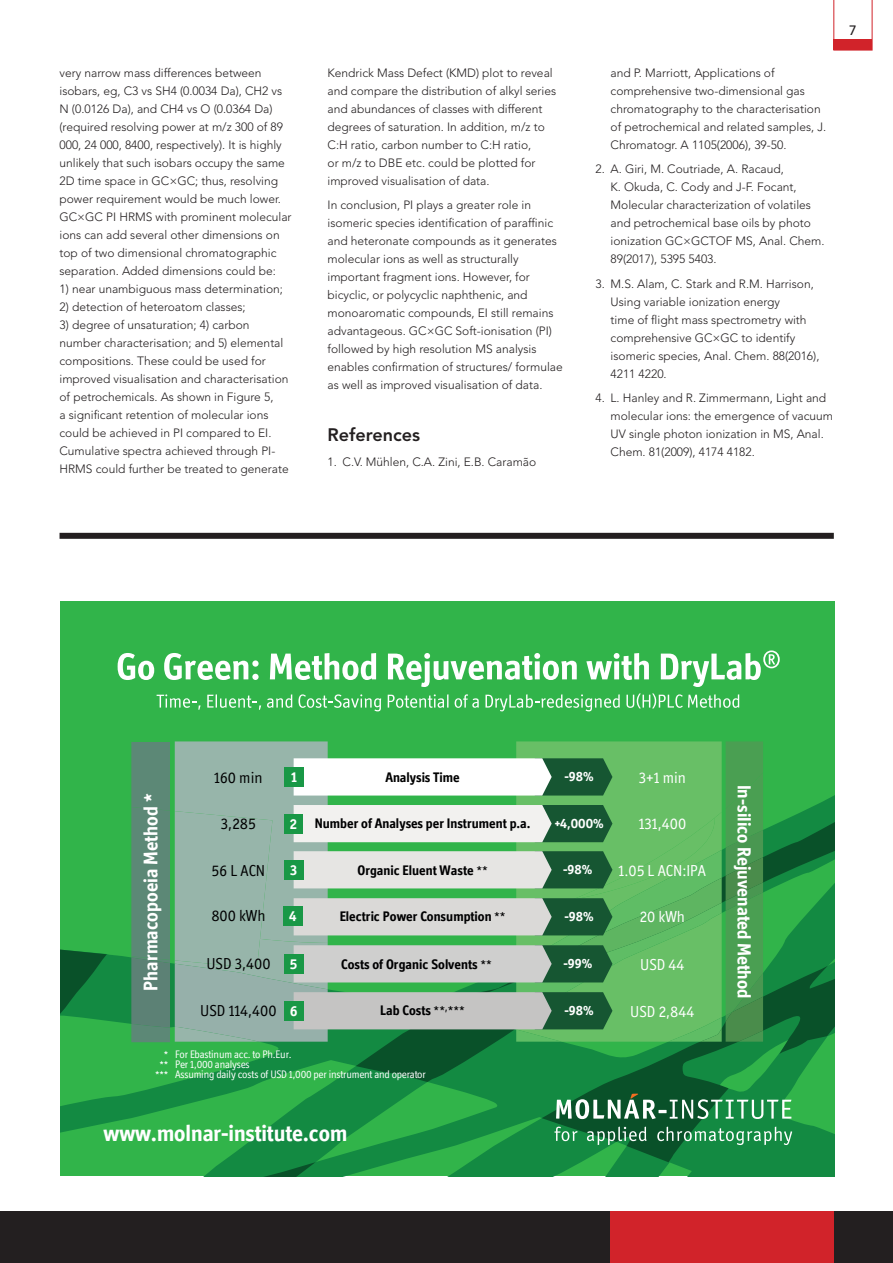
<style>
.page{position:relative;width:893px;height:1263px;background:#fff}
.page>*{position:absolute;margin:0;border:0;box-sizing:border-box;transform-origin:0 0}
.t1{font:700 23.4px "Officina Display ITC Std";letter-spacing:-.005em;color:#fff}
.t2{font:700 19.95px "Officina Display ITC Std";color:#fff}
.t3{font:700 18.9px "Officina Display ITC Std";color:#fff}
.t4{font:800 18px "Avenir";color:#231f20}
.t5{font:15.9px "Officina Display ITC Std";color:#fff}
.t6{font:15.9px "Officina Display ITC Std";color:#000001}
.t7{font:700 15px "Officina Display ITC Std";color:#fff}
.t8{font:700 13.95px "Officina Display ITC Std";color:#000001}
.t9{font:700 13.95px "Officina Display ITC Std";color:#fff}
.t10{font:500 13.5px "Avenir";color:#231f20}
.t11{font:300 12px/18px "Avenir";color:#231f20}
.t12{font:10.95px/10.1px "Officina Display ITC Std";letter-spacing:-.015em;color:#fff;text-align:right}
.s1{font-weight:400}
</style>
<div class="page">
<svg style="left:833px;top:0;width:39px;height:50px"></svg>
<div style="left:0;top:1212px;width:893px;height:51px;background:#231f20"></div>
<div style="left:60px;top:533px;width:774px;height:6px;background:#231f20"></div>
<div style="left:610px;top:1212px;width:223px;height:51px;background:#d1232a"></div>
<svg style="left:60px;top:639px;width:774px;height:537px;background:#239d44"></svg>
<svg style="left:554px;top:1126px;width:24px;height:15px"></svg>
<svg style="left:587px;top:1127px;width:60px;height:18px"></svg>
<svg style="left:657px;top:1127px;width:135px;height:18px;background:#409663"></svg>
<svg style="left:556px;top:1093px;width:235px;height:26px"></svg>
<div style="left:60px;top:602px;width:774px;height:37px;background:#31b44a"></div>
<svg style="left:118px;top:653px;width:36px;height:27px"></svg>
<svg style="left:164px;top:653px;width:95px;height:27px"></svg>
<svg style="left:270px;top:653px;width:106px;height:27px"></svg>
<svg style="left:388px;top:653px;width:189px;height:34px"></svg>
<svg style="left:586px;top:653px;width:63px;height:27px"></svg>
<svg style="left:661px;top:650px;width:119px;height:37px"></svg>
<svg style="left:157px;top:694px;width:44px;height:16px"></svg>
<svg style="left:207px;top:694px;width:54px;height:16px"></svg>
<svg style="left:267px;top:694px;width:25px;height:14px"></svg>
<svg style="left:298px;top:694px;width:83px;height:17px"></svg>
<svg style="left:388px;top:694px;width:60px;height:14px"></svg>
<svg style="left:455px;top:694px;width:24px;height:14px"></svg>
<svg style="left:485px;top:694px;width:135px;height:17px;background:#5ec471"></svg>
<svg style="left:626px;top:693px;width:113px;height:16px;background:#62c575"></svg>
<svg style="left:60px;top:741px;width:703px;height:301px;background:#7bb487"></svg>
<p class="t11" style="left:60px;top:64px;width:234px">very narrow mass differences between isobars, eg, C3 vs SH4 (0.0034 Da), CH2 vs N (0.0126 Da), and CH4 vs O (0.0364 Da) (required resolving power at m/z 300 of 89<br>000, 24 000, 8400, respectively). It is highly unlikely that such isobars occupy the same 2D time space in GC×GC; thus, resolving power requirement would be much lower.<br>GC×GC‐PI‐HRMS with prominent molecular ions can add several other dimensions on top of two‐dimensional chromatographic separation. Added dimensions could be:</p>
<p class="t11" style="left:60px;top:280px;width:225px">1) near unambiguous mass determination;</p>
<p class="t11" style="left:60px;top:298px;width:188px">2) detection of heteroatom classes;</p>
<p class="t11" style="left:60px;top:316px;width:231px">3) degree of unsaturation; 4) carbon number characterisation; and 5) elemental compositions. These could be used for improved visualisation and characterisation of petrochemicals. As shown in Figure 5,<br>a significant retention of molecular ions could be achieved in PI compared to EI.<br>Cumulative spectra achieved through PI-HRMS could further be treated to generate</p>
<p class="t11" style="left:328px;top:64px;width:230px">Kendrick Mass Defect (KMD) plot to reveal and compare the distribution of alkyl series and abundances of classes with different degrees of saturation. In addition, m/z to C:H ratio, carbon number to C:H ratio,<br>or m/z to DBE etc. could be plotted for improved visualisation of data.</p>
<p class="t11" style="left:328px;top:196px;width:237px">In conclusion, PI plays a greater role in isomeric species identification of paraffinic and heteronate compounds as it generates molecular ions as well as structurally important fragment ions. However, for bicyclic, or polycyclic naphthenic, and monoaromatic compounds, EI still remains advantageous. GC×GC‐Soft-ionisation (PI) followed by high‐resolution MS analysis enables confirmation of structures/ formulae as well as improved visualisation of data.</p>
<h3 class="t4" style="left:328px;top:424px;width:94px">References</h3>
<p class="t11" style="left:328px;top:452px;width:210px">1. C.V. Mühlen, C.A. Zini, E.B. Caramão</p>
<p class="t11" style="left:611px;top:64px;width:217px">and P. Marriott, Applications of comprehensive two-dimensional gas chromatography to the characterisation of petrochemical and related samples, J.<br>Chromatogr. A 1105(2006), 39-50.</p>
<p class="t11" style="left:611px;top:160px;width:215px;text-indent:-15px">2. A. Giri, M. Coutriade, A. Racaud,<br>K. Okuda, C. Cody and J-F. Focant, Molecular characterization of volatiles and petrochemical base oils by photo‐ ionization GC×GCTOF‐MS, Anal. Chem.<br>89(2017), 5395‐5403.</p>
<p class="t11" style="left:611px;top:275px;width:210px;text-indent:-15px">3. M.S. Alam, C. Stark and R.M. Harrison, Using variable ionization energy time‐of‐flight mass spectrometry with comprehensive GC×GC to identify isomeric species, Anal. Chem. 88(2016), 4211‐4220.</p>
<p class="t11" style="left:611px;top:389px;width:224px;text-indent:-15px">4. L. Hanley and R. Zimmermann, Light and molecular ions: the emergence of vacuum UV single‐photon ionization in MS, Anal.<br>Chem. 81(2009), 4174‐4182.</p>
<p class="t10" style="left:849px;top:22px;width:9px">7</p>
<h3 class="t6" style="left:214px;top:768px;width:50px">160 min</h3>
<h3 class="t5" style="left:639px;top:768px;width:49px">3+1 min</h3>
<p class="t9" style="left:564px;top:768px;width:31px">-98%</p>
<p class="t8" style="left:385px;top:769px;width:76px">Analysis Time</p>
<p class="t7" style="left:291px;top:768px;width:8px">1</p>
<h2 class="t2" style="left:139px;top:990px;width:199px;rotate:-90deg">Pharmacopoeia Method *</h2>
<h3 class="t3" style="left:755px;top:784px;width:215px;rotate:90deg">In-silico Rejuvenated Method</h3>
<p class="t8" style="left:315px;top:815px;width:217px">Number of Analyses per Instrument p.a.</p>
<p class="t9" style="left:555px;top:815px;width:50px">+4,000%</p>
<h3 class="t6" style="left:221px;top:815px;width:36px">3,285</h3>
<h3 class="t5" style="left:639px;top:815px;width:49px">131,400</h3>
<p class="t7" style="left:290px;top:815px;width:9px">2</p>
<h3 class="t6" style="left:212px;top:861px;width:55px">56 L ACN</h3>
<h3 class="t5" style="left:619px;top:861px;width:89px">1.05 L ACN:IPA</h3>
<p class="t9" style="left:563px;top:861px;width:31px">-98%</p>
<p class="t7" style="left:290px;top:861px;width:8px">3</p>
<p class="t7" style="left:289px;top:907px;width:9px">4</p>
<p class="t7" style="left:290px;top:955px;width:9px">5</p>
<p class="t8" style="left:357px;top:862px;width:132px">Organic Eluent Waste <span class="s1">**</span></p>
<h3 class="t6" style="left:211px;top:907px;width:56px">800 kWh</h3>
<p class="t8" style="left:340px;top:908px;width:167px">Electric Power Consumption <span class="s1">**</span></p>
<h3 class="t5" style="left:640px;top:908px;width:47px">20 kWh</h3>
<p class="t9" style="left:564px;top:908px;width:31px">-98%</p>
<h3 class="t6" style="left:206px;top:954px;width:66px">USD 3,400</h3>
<p class="t8" style="left:341px;top:956px;width:152px">Costs of Organic Solvents <span class="s1">**</span></p>
<h3 class="t5" style="left:640px;top:955px;width:46px">USD 44</h3>
<h3 class="t6" style="left:200px;top:1001px;width:78px">USD 114,400</h3>
<h3 class="t5" style="left:630px;top:1002px;width:66px">USD 2,844</h3>
<p class="t9" style="left:563px;top:955px;width:30px">-99%</p>
<p class="t8" style="left:380px;top:1002px;width:86px">Lab Costs <span class="s1">**</span><sup>,</sup><span class="s1">***</span></p>
<p class="t9" style="left:564px;top:1002px;width:31px">-98%</p>
<p class="t7" style="left:290px;top:1002px;width:9px">6</p>
<p class="t12" style="left:175px;top:1049px;width:252px;text-align:left">For Ebastinum acc. to Ph.Eur.<br>Per 1,000 analyses<br>Assuming daily costs of USD 1,000 per instrument and operator</p>
<p class="t12" style="left:155px;top:1049px;width:14px">* ** ***</p>
<h1 class="t1" style="left:104px;top:1119px;width:245px">www.molnar-institute.com</h1>
</div>
